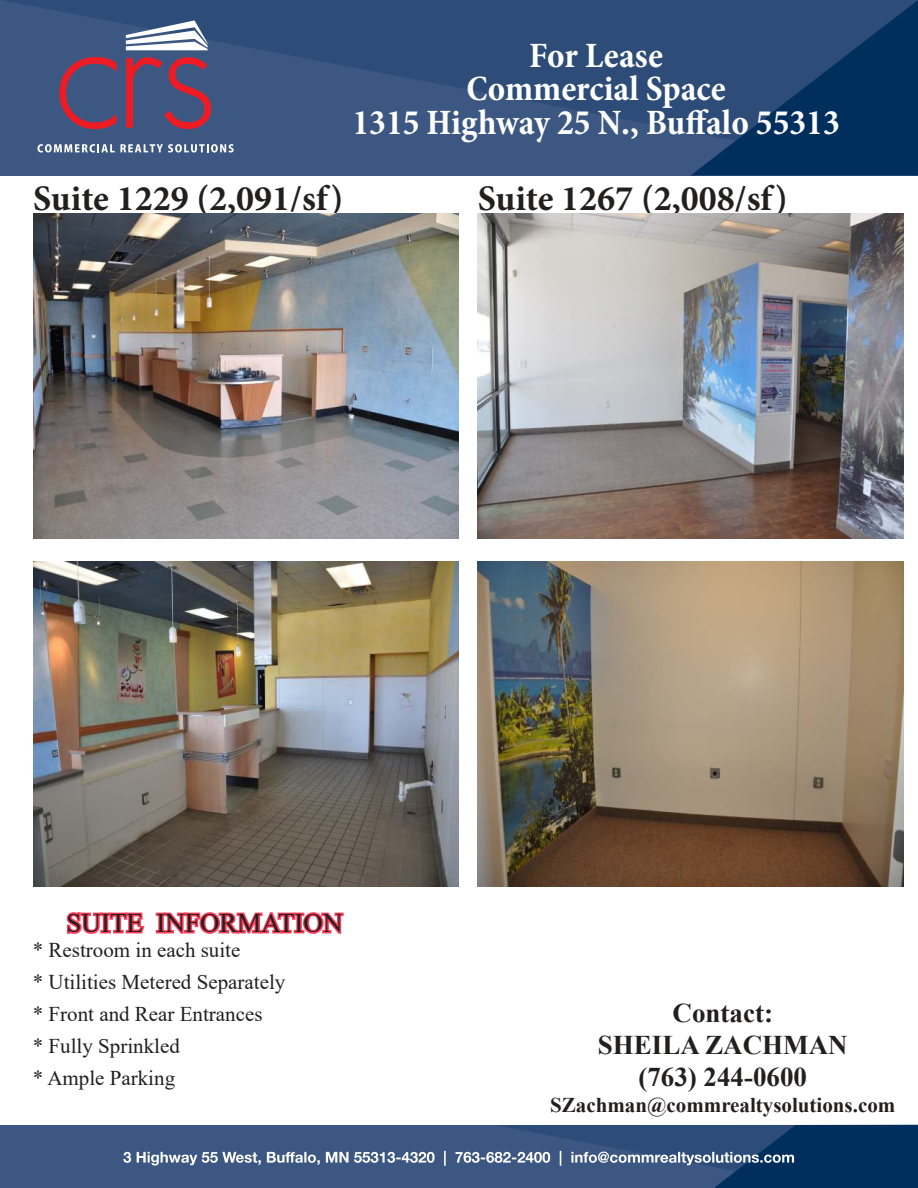
<style>
.page{position:relative;width:918px;height:1188px;background:#fff}
.page>*{position:absolute;margin:0;border:0;box-sizing:border-box;transform-origin:0 0}
.t1{font:700 condensed 36px/33.8px "Minion Pro";color:#fff;text-align:center}
.t2{font:700 36px "Minion Pro";color:#221f1f}
.t3{font:700 27px/32.4px "Times New Roman";color:#221f1f;text-align:center}
.t4{font:27px "Times New Roman";color:#221f1f}
.t5{font:21px/32px "Times New Roman";color:#221f1f}
.t6{font:700 21px "Times New Roman";color:#221f1f}
</style>
<div class="page">
<div style="left:0;top:1125px;width:918px;height:63px;background:#3c5781"></div>
<svg style="left:0;top:0;width:918px;height:175px;background:#2d4d78"></svg>
<svg style="left:126px;top:20px;width:82px;height:30px"></svg>
<svg style="left:37px;top:144px;width:197px;height:9px"></svg>
<svg style="left:59px;top:57px;width:58px;height:72px;background:#66486a"></svg>
<svg style="left:126px;top:57px;width:85px;height:72px;background:#6d4666"></svg>
<svg style="left:123px;top:1125px;width:795px;height:63px"></svg>
<svg style="left:66px;top:912px;width:79px;height:22px"></svg>
<svg style="left:155px;top:912px;width:189px;height:22px"></svg>
<img style="left:33px;top:214px;width:426px;height:325px">
<img style="left:33px;top:562px;width:426px;height:325px">
<img style="left:478px;top:214px;width:426px;height:325px">
<img style="left:478px;top:562px;width:426px;height:325px">
<h1 class="t1" style="left:352px;top:41px;width:489px">For Lease<br>Commercial Space<br>1315 Highway 25 N., Buffalo 55313</h1>
<h1 class="t2" style="left:33px;top:184px;width:312px">Suite 1229 (2,091/sf)</h1>
<h1 class="t2" style="left:478px;top:184px;width:312px">Suite 1267 (2,008/sf)</h1>
<p class="t4" style="left:67px;top:913px;width:277px">SUITE INFORMATION</p>
<p class="t5" style="left:33px;top:936px;width:254px">* Restroom in each suite<br>* Utilities Metered Separately * Front and Rear Entrances<br>* Fully Sprinkled<br>* Ample Parking</p>
<p class="t3" style="left:598px;top:999px;width:251px">Contact:<br>SHEILA ZACHMAN (763) 244-0600</p>
<p class="t6" style="left:550px;top:1097px;width:347px">SZachman@commrealtysolutions.com</p>
</div>
